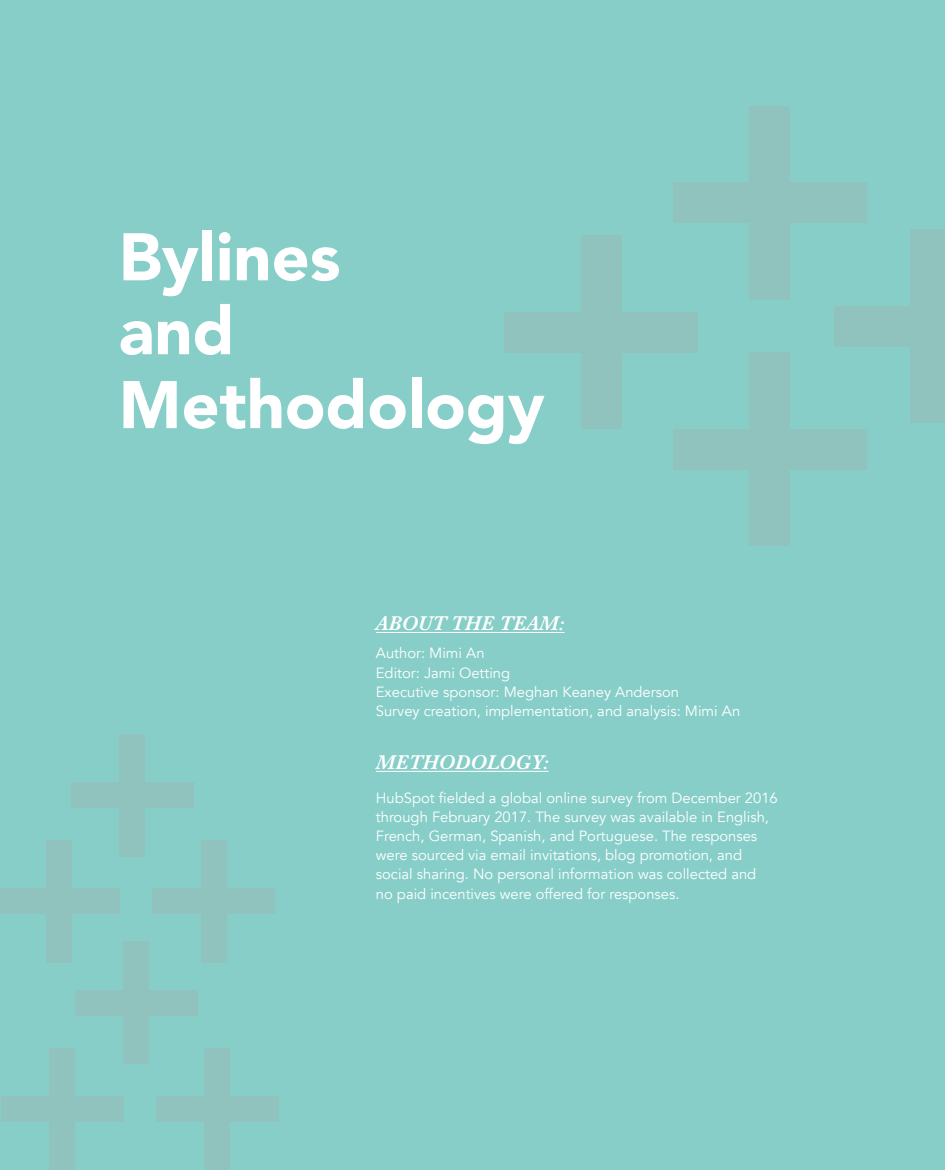
<style>
.page{position:relative;width:945px;height:1170px;background:#87cec9}
.page>*{position:absolute;margin:0;border:0;box-sizing:border-box;transform-origin:0 0}
.t1{font:900 66.5px/73.9px "Avenir";color:#fff}
.t2{font:italic 600 20.75px "Baskerville";color:#fff}
.t3{font:14.75px/19.2px "Avenir";color:#fff}
</style>
<div class="page">
<hr style="left:376px;top:632px;width:189px;height:1px;background:#fff">
<hr style="left:376px;top:771px;width:173px;height:1px;background:#fff">
<div style="left:910px;top:229px;width:35px;height:194px;background:#90c2be"></div>
<div style="left:834px;top:306px;width:111px;height:41px;background:#90c2be"></div>
<div style="left:749px;top:352px;width:41px;height:194px;background:#90c2be"></div>
<div style="left:673px;top:429px;width:194px;height:41px;background:#90c2be"></div>
<div style="left:749px;top:106px;width:41px;height:194px;background:#90c2be"></div>
<div style="left:673px;top:183px;width:194px;height:40px;background:#90c2be"></div>
<div style="left:581px;top:235px;width:41px;height:194px;background:#90c2be"></div>
<div style="left:504px;top:312px;width:194px;height:40px;background:#90c2be"></div>
<div style="left:1px;top:1096px;width:122px;height:26px;background:#90c2be"></div>
<div style="left:49px;top:1048px;width:26px;height:122px;background:#90c2be"></div>
<div style="left:156px;top:1096px;width:123px;height:26px;background:#90c2be"></div>
<div style="left:205px;top:1048px;width:25px;height:122px;background:#90c2be"></div>
<div style="left:75px;top:990px;width:122px;height:26px;background:#90c2be"></div>
<div style="left:123px;top:942px;width:26px;height:122px;background:#90c2be"></div>
<div style="left:0;top:889px;width:120px;height:25px;background:#90c2be"></div>
<div style="left:46px;top:840px;width:25px;height:122px;background:#90c2be"></div>
<div style="left:153px;top:889px;width:122px;height:25px;background:#90c2be"></div>
<div style="left:201px;top:840px;width:26px;height:122px;background:#90c2be"></div>
<div style="left:71px;top:782px;width:122px;height:26px;background:#90c2be"></div>
<div style="left:120px;top:734px;width:25px;height:122px;background:#90c2be"></div>
<h1 class="t1" style="left:119px;top:219px;width:428px">Bylines<br>and<br>Methodology</h1>
<h2 class="t2" style="left:376px;top:610px;width:190px">ABOUT THE TEAM:</h2>
<p class="t3" style="left:376px;top:644px;width:366px">Author: Mimi An<br>Editor: Jami Oetting<br>Executive sponsor: Meghan Keaney Anderson<br>Survey creation, implementation, and analysis: Mimi An</p>
<h2 class="t2" style="left:376px;top:748px;width:174px">METHODOLOGY:</h2>
<p class="t3" style="left:376px;top:788px;width:403px">HubSpot fielded a global online survey from December 2016 through February 2017. The survey was available in English, French, German, Spanish, and Portuguese. The responses were sourced via email invitations, blog promotion, and social sharing. No personal information was collected and<br>no paid incentives were offered for responses.</p>
</div>
